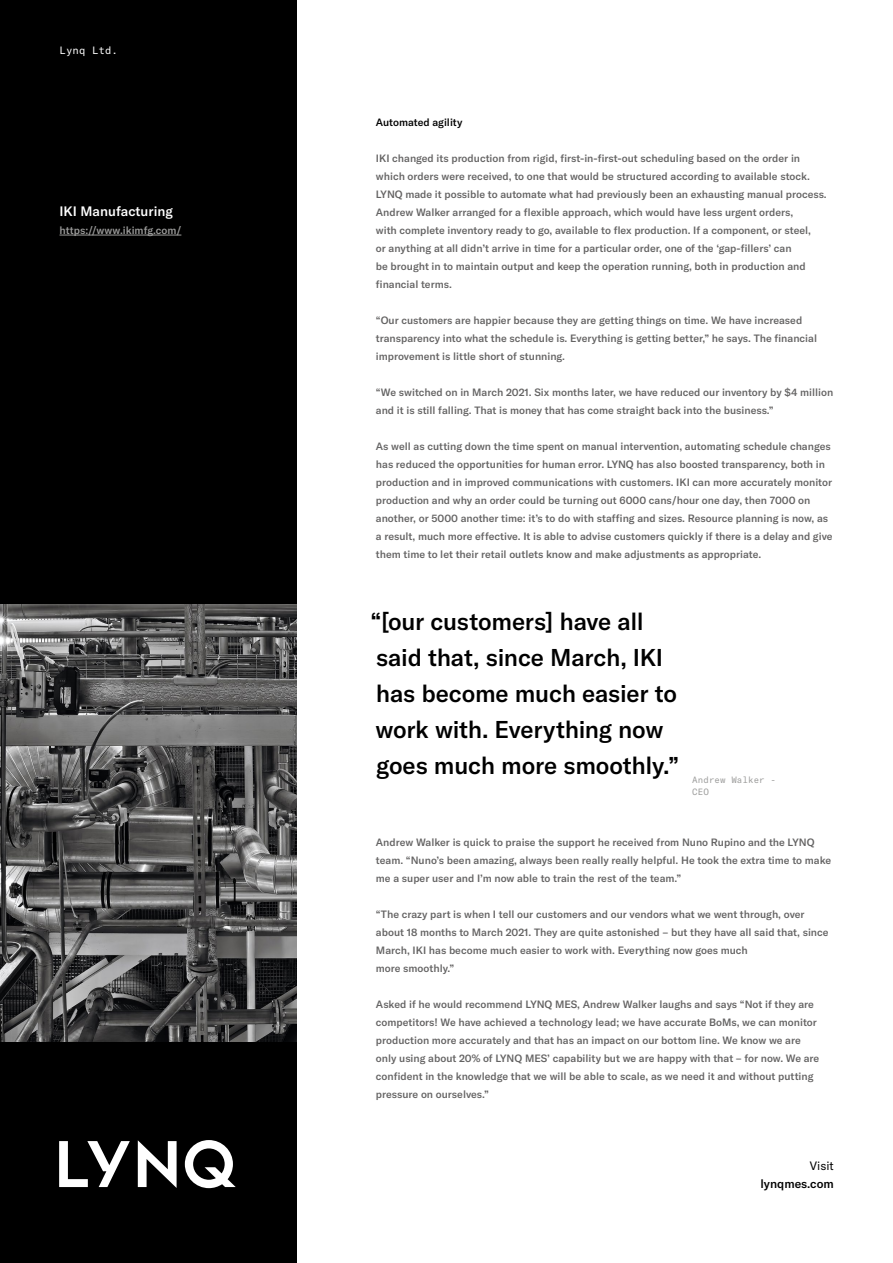
<style>
.page{position:relative;width:893px;height:1263px;background:#fff}
.page>*{position:absolute;margin:0;border:0;box-sizing:border-box;transform-origin:0 0}
.t1{font:500 24px/36px "GT America";letter-spacing:-.01em;color:#000}
.t2{font:500 13.5px "GT America";color:#fff}
.t3{font:500 12px "GT America";color:#000}
.t4{font:12px "GT America";color:#000}
.t5{font:500 10.5px/18px "GT America";color:#646363}
.t6{font:500 10.5px "GT America";color:#9d9d9c}
.t7{font:500 10.5px "GT America";color:#000}
.t8{font:10.5px "GT America Mono";color:#fff}
.t9{font:9px/12px "GT America Mono";color:#9d9d9c}
</style>
<div class="page">
<div style="left:0;top:0;width:297px;height:1263px;background:#000"></div>
<svg style="left:185px;top:1140px;width:51px;height:48px"></svg>
<svg style="left:138px;top:1140px;width:39px;height:48px"></svg>
<svg style="left:59px;top:1141px;width:71px;height:46px"></svg>
<img style="left:0;top:604px;width:297px;height:438px">
<hr style="left:60px;top:235px;width:121px;height:1px;background:#9d9d9c">
<p class="t8" style="left:60px;top:44px;width:60px">Lynq Ltd.</p>
<p class="t2" style="left:60px;top:203px;width:115px">IKI Manufacturing</p>
<p class="t6" style="left:60px;top:224px;width:123px">https://www.ikimfg.com/</p>
<p class="t7" style="left:376px;top:116px;width:88px">Automated agility</p>
<p class="t5" style="left:376px;top:149px;width:452px">IKI changed its production from rigid, first-in-first-out scheduling based on the order in which orders were received, to one that would be structured according to available stock.<br>LYNQ made it possible to automate what had previously been an exhausting manual process.<br>Andrew Walker arranged for a flexible approach, which would have less urgent orders,<br>with complete inventory ready to go, available to flex production. If a component, or steel,<br>or anything at all didn’t arrive in time for a particular order, one of the ‘gap-fillers’ can<br>be brought in to maintain output and keep the operation running, both in production and financial terms.</p>
<p class="t5" style="left:376px;top:311px;width:443px">“Our customers are happier because they are getting things on time. We have increased transparency into what the schedule is. Everything is getting better,” he says. The financial improvement is little short of stunning.</p>
<p class="t5" style="left:376px;top:383px;width:459px">“We switched on in March 2021. Six months later, we have reduced our inventory by $4 million and it is still falling. That is money that has come straight back into the business.”</p>
<p class="t5" style="left:376px;top:437px;width:458px">As well as cutting down the time spent on manual intervention, automating schedule changes has reduced the opportunities for human error. LYNQ has also boosted transparency, both in production and in improved communications with customers. IKI can more accurately monitor production and why an order could be turning out 6000 cans/hour one day, then 7000 on another, or 5000 another time: it’s to do with staffing and sizes. Resource planning is now, as a result, much more effective. It is able to advise customers quickly if there is a delay and give them time to let their retail outlets know and make adjustments as appropriate.</p>
<h1 class="t1" style="left:370px;top:603px;width:310px">“[our customers] have all said that, since March, IKI has become much easier to work with. Everything now goes much more smoothly.”</h1>
<p class="t9" style="left:692px;top:774px;width:85px">Andrew Walker -<br>CEO</p>
<p class="t5" style="left:376px;top:833px;width:457px">Andrew Walker is quick to praise the support he received from Nuno Rupino and the LYNQ team. “Nuno’s been amazing, always been really really helpful. He took the extra time to make me a super user and I’m now able to train the rest of the team.”</p>
<p class="t5" style="left:376px;top:905px;width:454px">“The crazy part is when I tell our customers and our vendors what we went through, over about 18 months to March 2021. They are quite astonished – but they have all said that, since March, IKI has become much easier to work with. Everything now goes much<br>more smoothly.”</p>
<p class="t5" style="left:376px;top:995px;width:445px">Asked if he would recommend LYNQ MES, Andrew Walker laughs and says “Not if they are competitors! We have achieved a technology lead; we have accurate BoMs, we can monitor production more accurately and that has an impact on our bottom line. We know we are only using about 20% of LYNQ MES’ capability but we are happy with that – for now. We are confident in the knowledge that we will be able to scale, as we need it and without putting pressure on ourselves.”</p>
<p class="t4" style="left:810px;top:1159px;width:25px">Visit</p>
<p class="t3" style="left:760px;top:1176px;width:75px">lynqmes.com</p>
</div>
